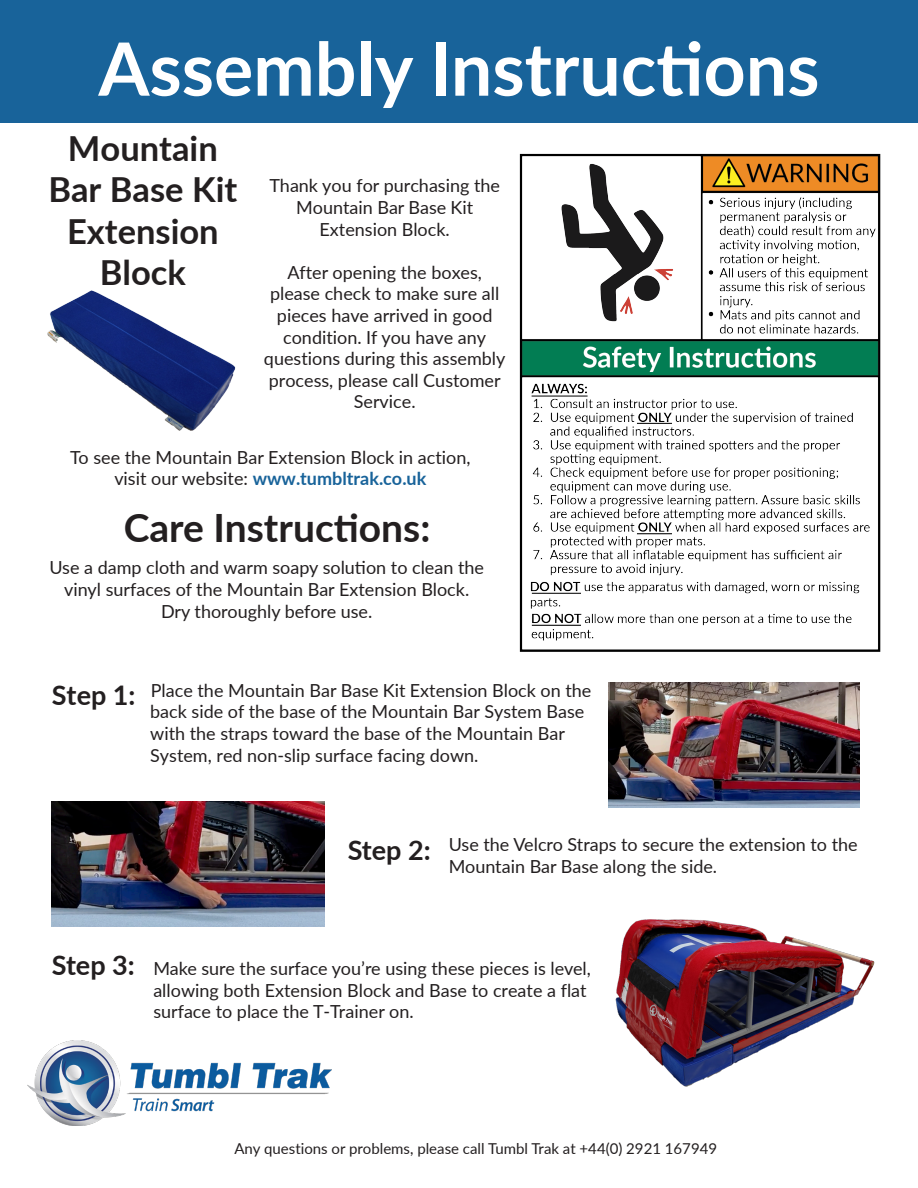
<style>
.page{position:relative;width:918px;height:1188px;background:#fff}
.page>*{position:absolute;margin:0;border:0;box-sizing:border-box;transform-origin:0 0}
.t1{font:700 73.5px "Lato";color:#fff}
.t2{font:700 39px "Lato";color:#231f20}
.t3{font:700 34.5px/41.4px "Lato";color:#231f20;text-align:center}
.t4{font:700 27px "Lato";letter-spacing:-.005em;color:#231f20}
.t5{font:18px/21.6px "Lato";color:#231f20;text-align:center}
.t6{font:15px "Lato";color:#231f20}
.s1{font-weight:700;color:#18639a}
.s2{font-weight:700;font-size:27px}
</style>
<div class="page">
<div style="left:0;top:0;width:918px;height:122px;background:#18639a"></div>
<img style="left:519px;top:153px;width:362px;height:499px">
<img style="left:47px;top:290px;width:189px;height:141px">
<img style="left:27px;top:1040px;width:305px;height:85px">
<img style="left:608px;top:683px;width:252px;height:125px">
<img style="left:615px;top:919px;width:260px;height:168px">
<img style="left:52px;top:801px;width:273px;height:126px">
<p class="t1" style="left:98px;top:15px;width:723px">Assembly Instructions</p>
<p class="t3" style="left:48px;top:126px;width:190px">Mountain<br>Bar Base Kit<br>Extension<br>Block</p>
<p class="t5" style="left:269px;top:174px;width:232px">Thank you for purchasing the<br>Mountain Bar Base Kit<br>Extension Block.</p>
<p class="t5" style="left:264px;top:261px;width:243px">After opening the boxes, please check to make sure all pieces have arrived in good condition. If you have any questions during this assembly process, please call Customer<br>Service.</p>
<p class="t5" style="left:70px;top:446px;width:402px">To see the Mountain Bar Extension Block in action, visit our website: <span class="s1">www.tumbltrak.co.uk</span></p>
<p class="t2" style="left:124px;top:499px;width:308px">Care Instructions:</p>
<p class="t5" style="left:49px;top:556px;width:436px">Use a damp cloth and warm soapy solution to clean the vinyl surfaces of the Mountain Bar Extension Block.</p>
<p class="t5" style="left:161px;top:600px;width:213px">Dry thoroughly before use.</p>
<p class="t5" style="left:150px;top:679px;width:443px;text-align:left;text-indent:-98px"><span class="s2">Step 1:</span> Place the Mountain Bar Base Kit Extension Block on the back side of the base of the Mountain Bar System Base with the straps toward the base of the Mountain Bar System, red non-slip surface facing down.</p>
<p class="t4" style="left:348px;top:830px;width:85px">Step 2:</p>
<p class="t5" style="left:449px;top:833px;width:411px;text-align:left">Use the Velcro Straps to secure the extension to the<br>Mountain Bar Base along the side.</p>
<p class="t4" style="left:52px;top:946px;width:85px">Step 3:</p>
<p class="t5" style="left:153px;top:957px;width:439px;text-align:left">Make sure the surface you’re using these pieces is level, allowing both Extension Block and Base to create a flat surface to place the T-Trainer on.</p>
<p class="t6" style="left:234px;top:1137px;width:484px">Any questions or problems, please call Tumbl Trak at +44(0) 2921 167949</p>
</div>
